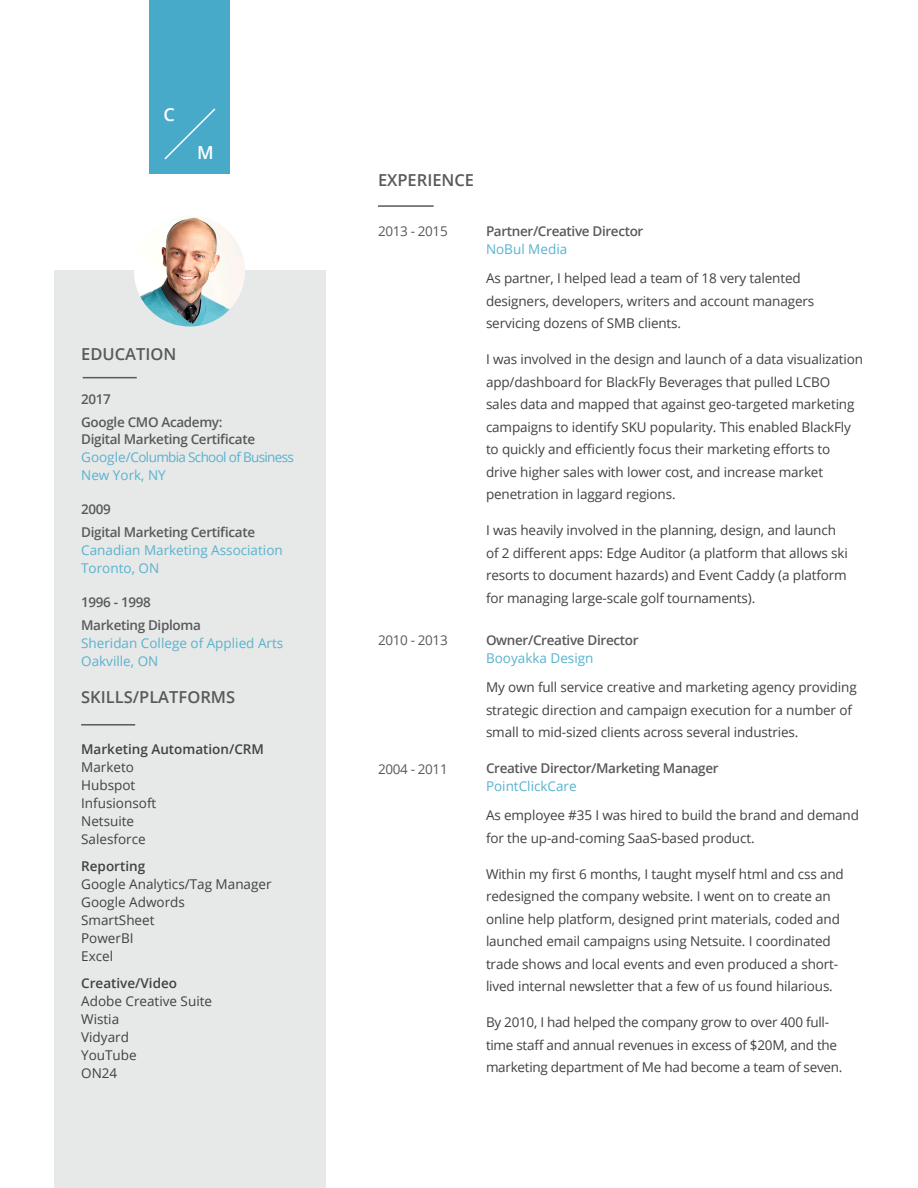
<style>
.page{position:relative;width:918px;height:1188px;background:#fff}
.page>*{position:absolute;margin:0;border:0;box-sizing:border-box;transform-origin:0 0}
.t1{font:600 18px "Open Sans";color:#fff}
.t2{font:600 16.5px "Open Sans";color:#58595b}
.t3{font:13.5px/22.5px "Open Sans";letter-spacing:-.01em;color:#414142}
.t4{font:600 13.5px/18px "Open Sans";letter-spacing:-.025em;color:#58595b}
.t5{font:13.5px/18px "Open Sans";color:#58b3ce}
.t6{font:600 13.5px "Open Sans";color:#414142}
.t7{font:13.5px/18px "Open Sans";letter-spacing:-.05em;color:#58b3ce}
.t8{font:13.5px "Open Sans";letter-spacing:-.025em;color:#58595b}
.s1{font-weight:400;color:#58b3ce}
</style>
<div class="page">
<div style="left:54px;top:271px;width:271px;height:917px;background:#e7e8e8"></div>
<img style="left:134px;top:215px;width:111px;height:112px;border-radius:56px">
<div style="left:149px;top:0;width:81px;height:174px;background:#46aac8"></div>
<svg style="left:164px;top:108px;width:52px;height:52px"></svg>
<hr style="left:83px;top:377px;width:54px;height:1px;background:#58595b">
<hr style="left:81px;top:724px;width:54px;height:2px;background:#58595b">
<hr style="left:378px;top:205px;width:56px;height:2px;background:#58595b">
<p class="t1" style="left:164px;top:103px;width:13px">C</p>
<p class="t1" style="left:197px;top:140px;width:18px">M</p>
<p class="t2" style="left:81px;top:343px;width:97px">EDUCATION</p>
<p class="t4" style="left:81px;top:390px;width:31px">2017</p>
<p class="t4" style="left:81px;top:414px;width:176px;line-height:16.2px">Google CMO Academy:<br>Digital Marketing Certificate</p>
<p class="t7" style="left:81px;top:447px;width:214px">Google/Columbia School of Business<br>New York, NY</p>
<p class="t4" style="left:81px;top:500px;width:31px">2009</p>
<p class="t4" style="left:81px;top:523px;width:176px">Digital Marketing Certificate</p>
<p class="t5" style="left:81px;top:540px;width:203px">Canadian Marketing Association<br>Toronto, ON</p>
<p class="t4" style="left:81px;top:593px;width:71px">1996 - 1998</p>
<p class="t4" style="left:81px;top:616px;width:121px">Marketing Diploma</p>
<p class="t5" style="left:81px;top:634px;width:204px">Sheridan College of Applied Arts<br>Oakville, ON</p>
<p class="t2" style="left:81px;top:686px;width:155px">SKILLS/PLATFORMS</p>
<p class="t6" style="left:81px;top:740px;width:184px">Marketing Automation/CRM</p>
<p class="t3" style="left:81px;top:757px;width:77px;line-height:18px">Marketo<br>Hubspot<br>Infusionsoft</p>
<p class="t3" style="left:81px;top:809px;width:55px">Netsuite</p>
<p class="t3" style="left:81px;top:827px;width:66px">Salesforce</p>
<p class="t6" style="left:81px;top:857px;width:66px">Reporting</p>
<p class="t3" style="left:81px;top:872px;width:192px">Google Analytics/Tag Manager</p>
<p class="t3" style="left:81px;top:890px;width:105px">Google Adwords</p>
<p class="t3" style="left:81px;top:908px;width:75px">SmartSheet</p>
<p class="t3" style="left:81px;top:926px;width:54px">PowerBI</p>
<p class="t3" style="left:81px;top:944px;width:33px">Excel</p>
<p class="t6" style="left:81px;top:974px;width:97px">Creative/Video</p>
<p class="t3" style="left:81px;top:989px;width:132px">Adobe Creative Suite</p>
<p class="t3" style="left:81px;top:1007px;width:40px">Wistia</p>
<p class="t3" style="left:81px;top:1025px;width:49px">Vidyard</p>
<p class="t3" style="left:81px;top:1043px;width:57px">YouTube</p>
<p class="t3" style="left:81px;top:1061px;width:38px">ON24</p>
<p class="t2" style="left:378px;top:169px;width:98px">EXPERIENCE</p>
<p class="t8" style="left:378px;top:222px;width:71px">2013 - 2015</p>
<p class="t4" style="left:486px;top:222px;width:159px">Partner/Creative Director<br><span class="s1">NoBul Media</span></p>
<p class="t3" style="left:486px;top:267px;width:330px">As partner, I helped lead a team of 18 very talented designers, developers, writers and account managers servicing dozens of SMB clients.</p>
<p class="t3" style="left:486px;top:348px;width:379px">I was involved in the design and launch of a data visualization app/dashboard for BlackFly Beverages that pulled LCBO sales data and mapped that against geo-targeted marketing campaigns to identify SKU popularity. This enabled BlackFly to quickly and efficiently focus their marketing efforts to drive higher sales with lower cost, and increase market penetration in laggard regions.</p>
<p class="t3" style="left:486px;top:519px;width:363px">I was heavily involved in the planning, design, and launch of 2 different apps: Edge Auditor (a platform that allows ski resorts to document hazards) and Event Caddy (a platform for managing large-scale golf tournaments).</p>
<p class="t8" style="left:378px;top:631px;width:71px">2010 - 2013</p>
<p class="t4" style="left:486px;top:631px;width:154px">Owner/Creative Director<br><span class="s1">Booyakka Design</span></p>
<p class="t3" style="left:486px;top:676px;width:372px">My own full service creative and marketing agency providing strategic direction and campaign execution for a number of small to mid-sized clients across several industries.</p>
<p class="t8" style="left:378px;top:759px;width:71px">2004 - 2011</p>
<p class="t4" style="left:486px;top:759px;width:234px">Creative Director/Marketing Manager<br><span class="s1">PointClickCare</span></p>
<p class="t3" style="left:486px;top:804px;width:375px">As employee #35 I was hired to build the brand and demand for the up-and-coming SaaS-based product.</p>
<p class="t3" style="left:486px;top:862px;width:359px">Within my first 6 months, I taught myself html and css and redesigned the company website. I went on to create an online help platform, designed print materials, coded and launched email campaigns using Netsuite. I coordinated trade shows and local events and even produced a short&shy;lived internal newsletter that a few of us found hilarious.</p>
<p class="t3" style="left:486px;top:1011px;width:358px">By 2010, I had helped the company grow to over 400 full&shy;time staff and annual revenues in excess of $20M, and the marketing department of Me had become a team of seven.</p>
</div>
